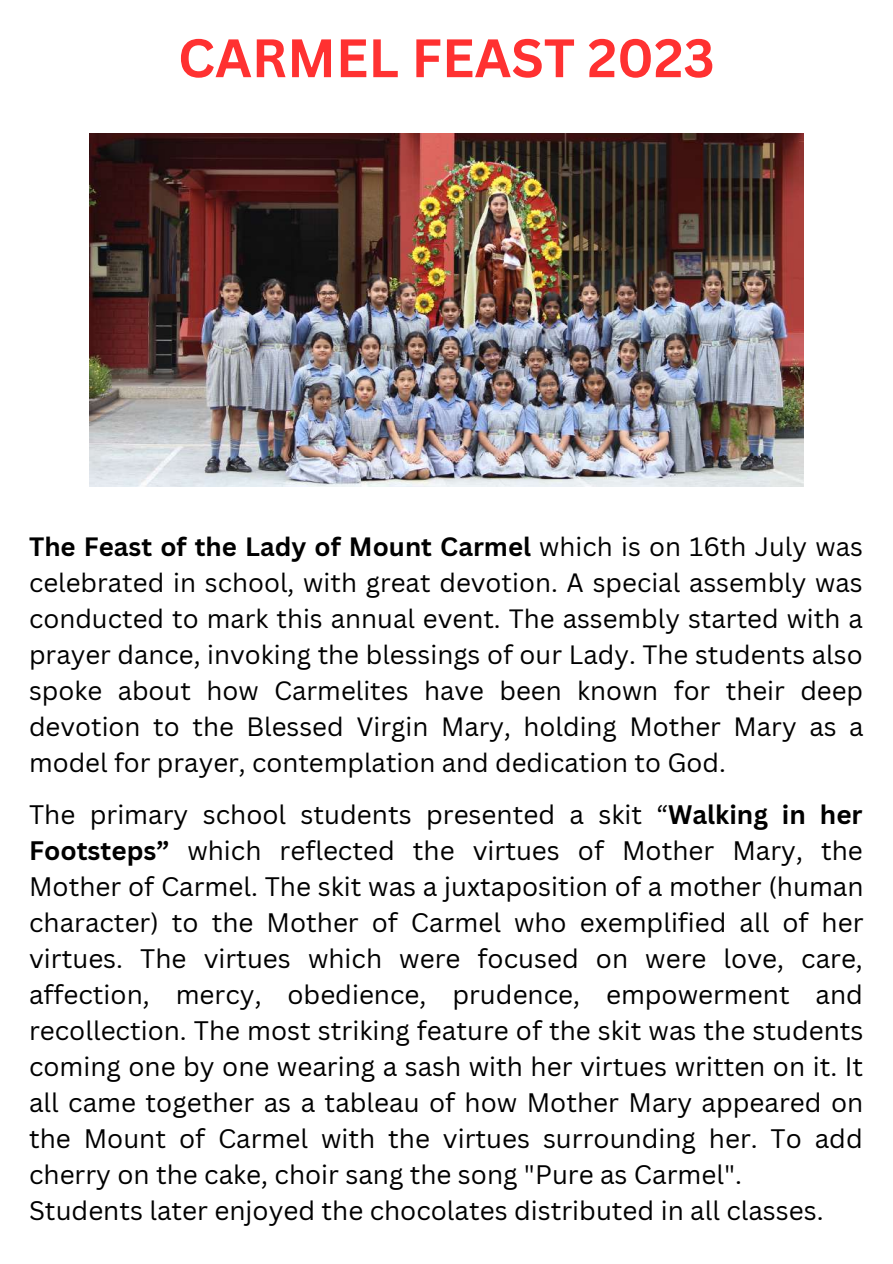
<style>
.page{position:relative;width:893px;height:1264px;background:#fff}
.page>*{position:absolute;margin:0;border:0;box-sizing:border-box;transform-origin:0 0}
.t1{font:700 52.95px "Canva Sans";color:#ff3131}
.t2{font:26.1px/36px "Canva Sans";color:#000}
.t3{font:25.8px/36px "Canva Sans";color:#000;text-align:justify}
.s1{font-weight:700}
</style>
<div class="page">
<img style="left:89px;top:133px;width:714px;height:353px">
<h1 class="t1" style="left:178px;top:21px;width:538px">CARMEL FEAST 2023</h1>
<p class="t3" style="left:29px;top:528px;width:836px"><span class="s1">The Feast of the Lady of Mount Carmel</span> which is on 16th July was celebrated in school, with great devotion. A special assembly was conducted to mark this annual event. The assembly started with a prayer dance, invoking the blessings of our Lady. The students also spoke about how Carmelites have been known for their deep devotion to the Blessed Virgin Mary, holding Mother Mary as a model for prayer, contemplation and dedication to God.</p>
<p class="t2" style="left:29px;top:796px;width:836px">The primary school students presented a skit “<span class="s1">Walking in her Footsteps”</span> which reflected the virtues of Mother Mary, the Mother of Carmel. The skit was a juxtaposition of a mother (human character) to the Mother of Carmel who exemplified all of her virtues. The virtues which were focused on were love, care, affection, mercy, obedience, prudence, empowerment and recollection. The most striking feature of the skit was the students coming one by one wearing a sash with her virtues written on it. It all came together as a tableau of how Mother Mary appeared on the Mount of Carmel with the virtues surrounding her. To add cherry on the cake, choir sang the song "Pure as Carmel".<br>Students later enjoyed the chocolates distributed in all classes.</p>
</div>
